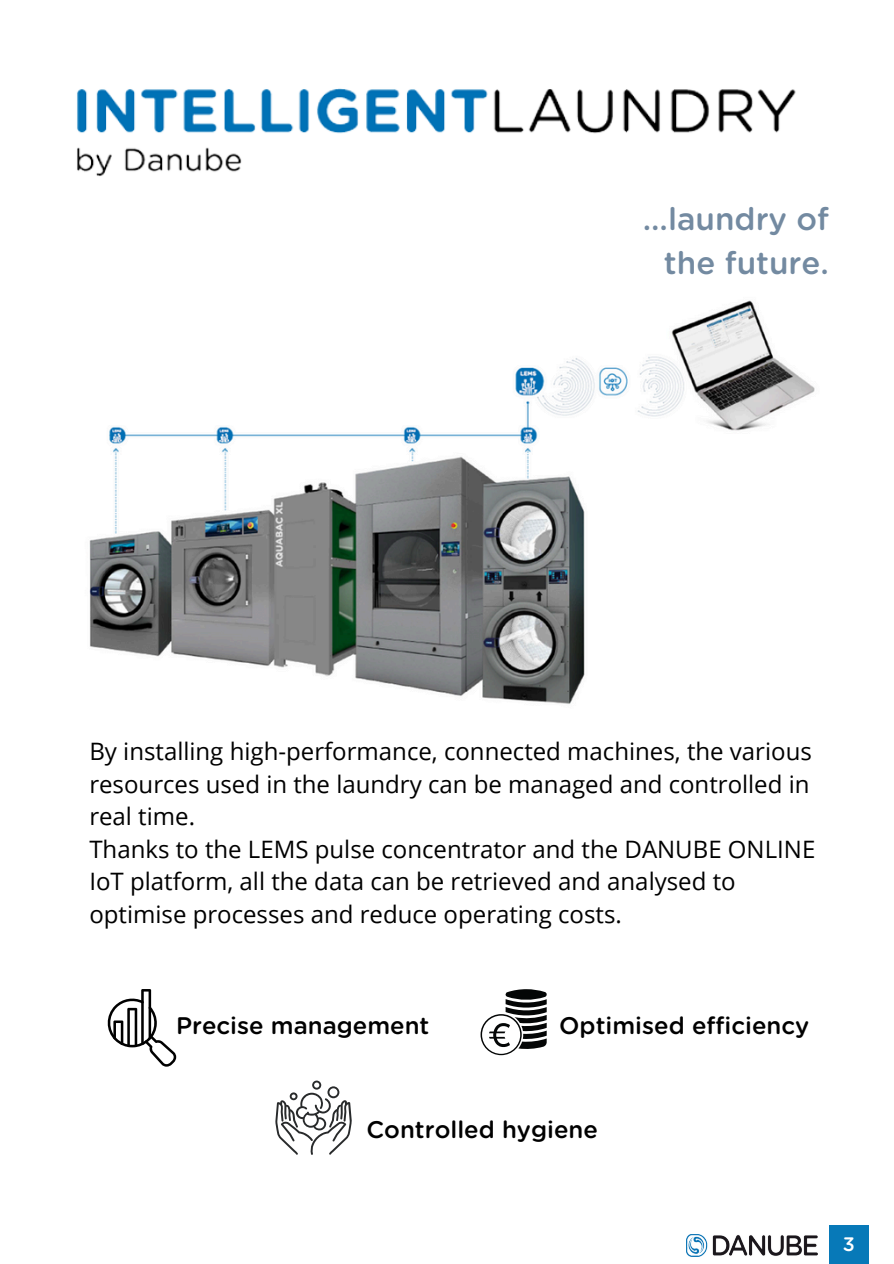
<style>
.page{position:relative;width:894px;height:1264px;background:#fff}
.page>*{position:absolute;margin:0;border:0;box-sizing:border-box;transform-origin:0 0}
.t1{font:500 31.5px/43.8px "Gotham Rounded";color:#738aa1;text-align:right}
.t2{font:24px/32.7px "Open Sans";color:#000;text-align:justify}
.t3{font:500 24px "Gotham Rounded";color:#000}
.t4{font:500 19.5px "Gotham Rounded";color:#fff}
</style>
<div class="page">
<div style="left:828px;top:1225px;width:40px;height:38px;background:#0779b8"></div>
<img style="left:686px;top:1234px;width:130px;height:21px">
<img style="left:77px;top:88px;width:719px;height:88px">
<img style="left:89px;top:300px;width:726px;height:404px">
<svg style="left:107px;top:989px;width:69px;height:77px"></svg>
<svg style="left:480px;top:989px;width:67px;height:66px"></svg>
<svg style="left:275px;top:1080px;width:76px;height:74px"></svg>
<p class="t1" style="left:642px;top:198px;width:188px">...laundry of the future.</p>
<h1 class="t2" style="left:89px;top:734px;width:723px">By installing high-performance, connected machines, the various resources used in the laundry can be managed and controlled in real time.</h1>
<p class="t2" style="left:89px;top:832px;width:727px;text-align:left">Thanks to the LEMS pulse concentrator and the DANUBE ONLINE<br>IoT platform, all the data can be retrieved and analysed to optimise processes and reduce operating costs.</p>
<p class="t3" style="left:176px;top:1014px;width:255px">Precise management</p>
<p class="t3" style="left:559px;top:1015px;width:251px">Optimised efficiency</p>
<p class="t3" style="left:366px;top:1118px;width:233px">Controlled hygiene</p>
<p class="t4" style="left:842px;top:1235px;width:14px">3</p>
</div>
